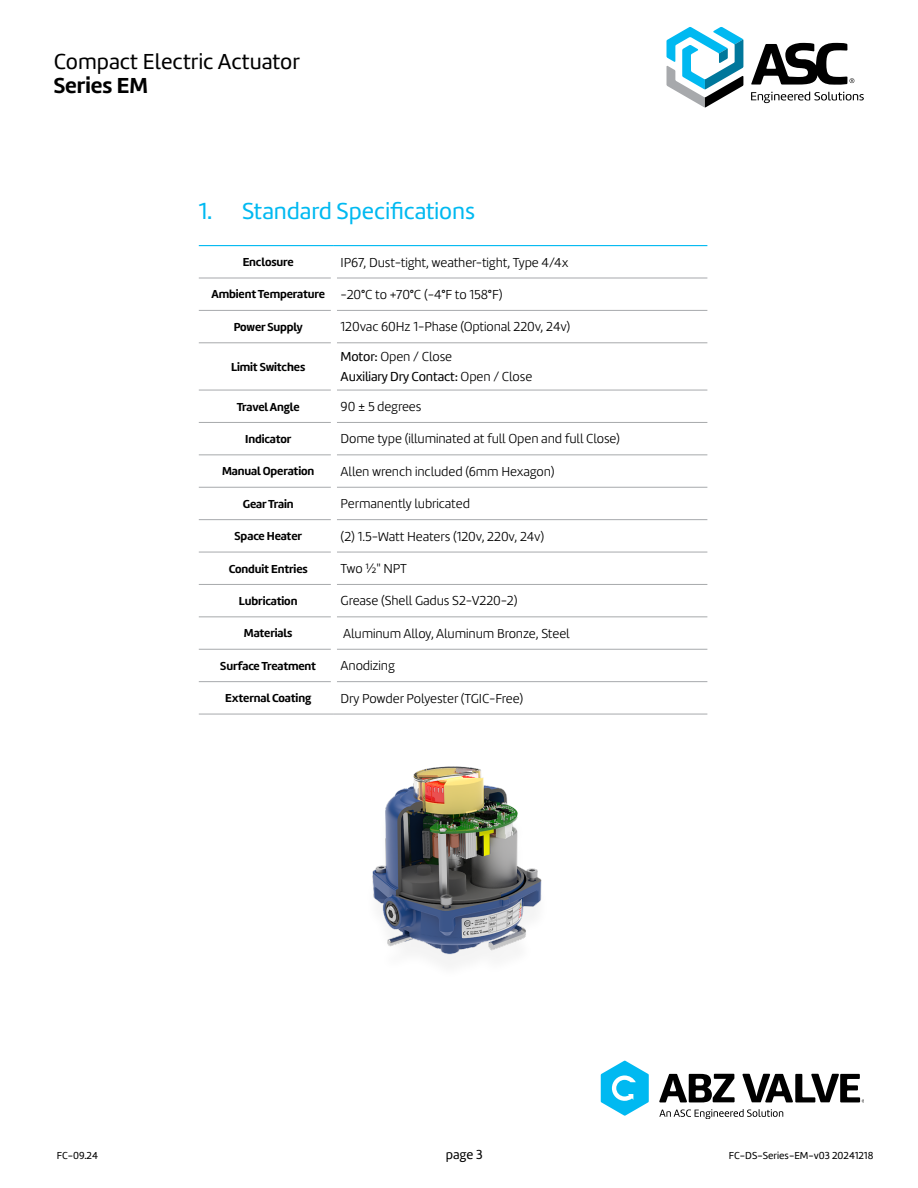
<style>
.page{position:relative;width:918px;height:1188px;background:#fff}
.page>*{position:absolute;margin:0;border:0;box-sizing:border-box;transform-origin:0 0}
.t1{font:24px "Marine";color:#00b9f1}
.t2{font:22.5px "Marine";color:#000}
.t3{font:700 22.5px "Marine";color:#000}
.t4{font:300 13.5px "Marine";letter-spacing:-.01em;color:#000}
.t5{font:13.5px/19.5px "Marine";letter-spacing:-.01em;color:#000}
.t6{font:700 12px "Marine";letter-spacing:-.01em;color:#000}
.t7{font:10.5px "Marine";color:#000}
.s1{font-weight:700;font-size:12px}
.s2{font-weight:700}
.s3{font-weight:300}
</style>
<div class="page">
<svg style="left:667px;top:27px;width:76px;height:80px"></svg>
<svg style="left:751px;top:43px;width:113px;height:60px"></svg>
<svg style="left:659px;top:1109px;width:124px;height:10px"></svg>
<svg style="left:601px;top:1061px;width:48px;height:55px"></svg>
<svg style="left:659px;top:1074px;width:76px;height:28px"></svg>
<svg style="left:742px;top:1074px;width:122px;height:28px"></svg>
<hr style="left:199px;top:278px;width:132px;height:1px;background:#a7a9ac">
<hr style="left:337px;top:278px;width:370px;height:1px;background:#a7a9ac">
<hr style="left:199px;top:310px;width:132px;height:1px;background:#a7a9ac">
<hr style="left:337px;top:310px;width:370px;height:1px;background:#a7a9ac">
<hr style="left:199px;top:343px;width:132px;height:1px;background:#a7a9ac">
<hr style="left:337px;top:343px;width:370px;height:1px;background:#a7a9ac">
<hr style="left:199px;top:390px;width:132px;height:1px;background:#a7a9ac">
<hr style="left:337px;top:390px;width:370px;height:1px;background:#a7a9ac">
<hr style="left:199px;top:422px;width:132px;height:1px;background:#a7a9ac">
<hr style="left:337px;top:422px;width:370px;height:1px;background:#a7a9ac">
<hr style="left:199px;top:455px;width:132px;height:1px;background:#a7a9ac">
<hr style="left:337px;top:455px;width:370px;height:1px;background:#a7a9ac">
<hr style="left:199px;top:487px;width:132px;height:1px;background:#a7a9ac">
<hr style="left:337px;top:487px;width:370px;height:1px;background:#a7a9ac">
<hr style="left:199px;top:519px;width:132px;height:1px;background:#a7a9ac">
<hr style="left:337px;top:519px;width:370px;height:1px;background:#a7a9ac">
<hr style="left:199px;top:552px;width:132px;height:1px;background:#a7a9ac">
<hr style="left:337px;top:552px;width:370px;height:1px;background:#a7a9ac">
<hr style="left:199px;top:584px;width:132px;height:1px;background:#a7a9ac">
<hr style="left:337px;top:584px;width:370px;height:1px;background:#a7a9ac">
<hr style="left:199px;top:617px;width:132px;height:1px;background:#a7a9ac">
<hr style="left:337px;top:617px;width:370px;height:1px;background:#a7a9ac">
<hr style="left:199px;top:649px;width:132px;height:1px;background:#a7a9ac">
<hr style="left:337px;top:649px;width:370px;height:1px;background:#a7a9ac">
<hr style="left:199px;top:681px;width:132px;height:1px;background:#a7a9ac">
<hr style="left:337px;top:681px;width:370px;height:1px;background:#a7a9ac">
<hr style="left:199px;top:245px;width:135px;height:1px;background:#00b9f1">
<hr style="left:334px;top:245px;width:373px;height:1px;background:#00b9f1">
<hr style="left:199px;top:714px;width:135px;height:1px;background:#a7a9ac">
<hr style="left:334px;top:714px;width:373px;height:1px;background:#a7a9ac">
<img style="left:372px;top:766px;width:170px;height:199px">
<h2 class="t2" style="left:54px;top:48px;width:248px">Compact Electric Actuator</h2>
<h2 class="t3" style="left:54px;top:71px;width:96px">Series EM</h2>
<h1 class="t1" style="left:199px;top:196px;width:278px">1. Standard Specifications</h1>
<p class="t6" style="left:243px;top:254px;width:53px">Enclosure</p>
<p class="t4" style="left:341px;top:254px;width:229px">IP67, Dust-tight, weather-tight, Type 4/4x</p>
<p class="t4" style="left:211px;top:286px;width:293px"><span class="s1">Ambient Temperature</span> -20<span class="s2">°</span>C to +70<span class="s2">°</span>C (-4<span class="s2">°</span>F to 158<span class="s2">°</span>F)</p>
<p class="t6" style="left:234px;top:319px;width:71px">Power Supply</p>
<p class="t4" style="left:341px;top:319px;width:231px">120vac 60Hz 1-Phase (Optional 220v, 24v)</p>
<p class="t6" style="left:231px;top:359px;width:76px">Limit Switches</p>
<p class="t5" style="left:341px;top:347px;width:193px">Motor: <span class="s3">Open / Close<br></span>Auxiliary Dry Contact: <span class="s3">Open / Close</span></p>
<p class="t6" style="left:237px;top:399px;width:65px">Travel Angle</p>
<p class="t4" style="left:341px;top:398px;width:82px">90 ± 5 degrees</p>
<p class="t6" style="left:245px;top:431px;width:48px">Indicator</p>
<p class="t4" style="left:341px;top:431px;width:281px">Dome type (illuminated at full Open and full Close)</p>
<p class="t6" style="left:222px;top:463px;width:94px">Manual Operation</p>
<p class="t4" style="left:341px;top:463px;width:215px">Allen wrench included (6mm Hexagon)</p>
<p class="t6" style="left:243px;top:496px;width:52px">Gear Train</p>
<p class="t4" style="left:341px;top:495px;width:131px">Permanently lubricated</p>
<p class="t6" style="left:235px;top:528px;width:69px">Space Heater</p>
<p class="t4" style="left:341px;top:528px;width:205px">(2) 1.5-Watt Heaters (120v, 220v, 24v)</p>
<p class="t6" style="left:229px;top:561px;width:81px">Conduit Entries</p>
<p class="t4" style="left:341px;top:560px;width:68px">Two ½" NPT</p>
<p class="t6" style="left:239px;top:593px;width:60px">Lubrication</p>
<p class="t4" style="left:341px;top:593px;width:178px">Grease (Shell Gadus S2-V220-2)</p>
<p class="t6" style="left:244px;top:625px;width:50px">Materials</p>
<p class="t4" style="left:343px;top:625px;width:228px">Aluminum Alloy, Aluminum Bronze, Steel</p>
<p class="t6" style="left:220px;top:658px;width:97px">Surface Treatment</p>
<p class="t4" style="left:341px;top:657px;width:56px">Anodizing</p>
<p class="t6" style="left:225px;top:690px;width:88px">External Coating</p>
<p class="t4" style="left:341px;top:690px;width:184px">Dry Powder Polyester (TGIC-Free)</p>
<p class="t7" style="left:57px;top:1148px;width:43px">FC-09.24</p>
<p class="t5" style="left:446px;top:1144px;width:39px">page 3</p>
<p class="t7" style="left:729px;top:1148px;width:146px">FC-DS-Series-EM-v03 20241218</p>
</div>
